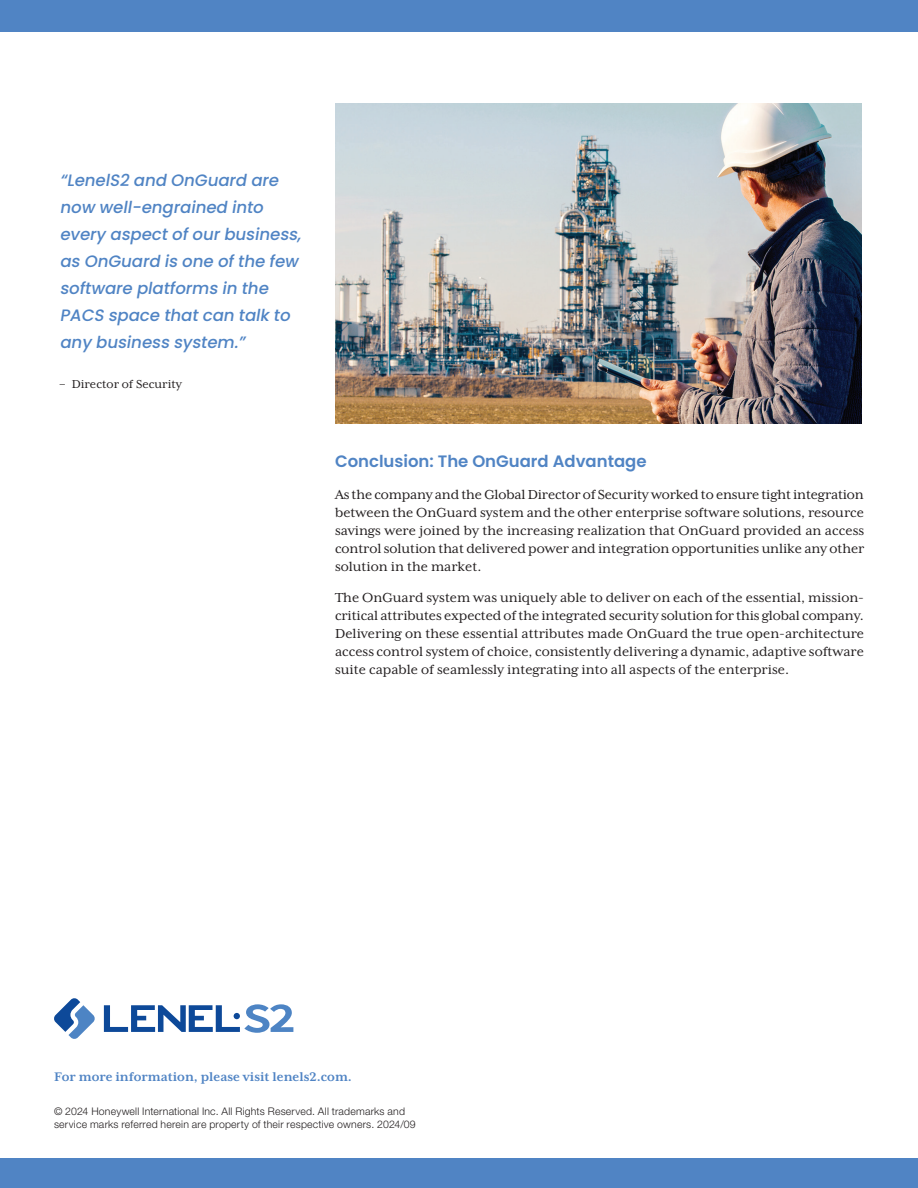
<style>
.page{position:relative;width:918px;height:1188px;background:#fff}
.page>*{position:absolute;margin:0;border:0;box-sizing:border-box;transform-origin:0 0}
.t1{font:italic 500 16.5px/27px "Poppins";color:#5084c4}
.t2{font:600 16.5px "Poppins";color:#5084c4}
.t3{font:15px/18px "Mrs Eaves XL Serif OT";color:#231f20;text-align:justify}
.t4{font:700 14.25px "Mrs Eaves XL Serif OT";color:#5084c4}
.t5{font:13.2px "Mrs Eaves XL Serif OT";color:#231f20}
.t6{font:300 10.5px/13.5px "Helvetica Neue LT Pro";letter-spacing:.02em;color:#231f20}
</style>
<div class="page">
<div style="left:0;top:1158px;width:918px;height:30px;background:#5084c4"></div>
<div style="left:0;top:0;width:918px;height:32px;background:#5084c4"></div>
<img style="left:335px;top:104px;width:527px;height:319px">
<svg style="left:104px;top:1004px;width:189px;height:29px"></svg>
<svg style="left:54px;top:998px;width:41px;height:41px"></svg>
<p class="t1" style="left:60px;top:167px;width:247px">“LenelS2 and OnGuard are now well-engrained into every aspectofourbusiness, as OnGuard is one ofthe few software platforms in the<br>PACS space thatcan talk to any business system.”</p>
<p class="t5" style="left:60px;top:376px;width:124px">– Director of Security</p>
<p class="t2" style="left:335px;top:452px;width:313px">Conclusion: The OnGuard Advantage</p>
<p class="t3" style="left:335px;top:486px;width:531px">As the company and the Global Director of Security worked to ensure tight integration between the OnGuard system and the other enterprise software solutions, resource savings were joined by the increasing realization that OnGuard provided an access control solution that delivered power and integration opportunities unlike any other solution in the market.</p>
<p class="t3" style="left:335px;top:589px;width:531px">The OnGuard system was uniquely able to deliver on each of the essential, mission&shy;critical attributes expected of the integrated security solution for this global company.<br>Delivering on these essential attributes made OnGuard the true open-architecture access control system of choice, consistently delivering a dynamic, adaptive software suite capable of seamlessly integrating into all aspects of the enterprise.</p>
<p class="t4" style="left:54px;top:1069px;width:299px">For more information, please visit lenels2.com.</p>
<p class="t6" style="left:54px;top:1104px;width:363px">© 2024 Honeywell International Inc. All Rights Reserved. All trademarks and service marks referred herein are property of their respective owners. 2024/09</p>
</div>
